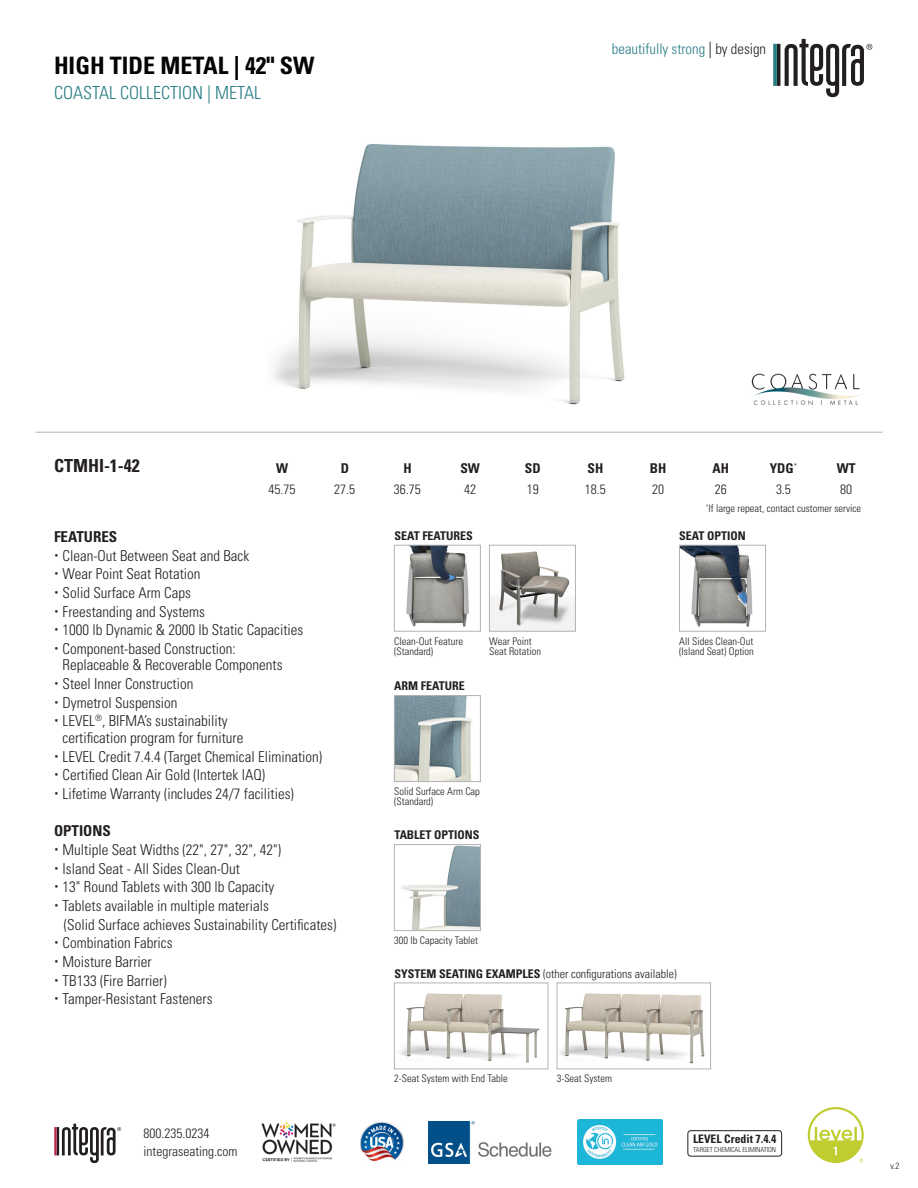
<style>
.page{position:relative;width:918px;height:1188px;background:#fff}
.page>*{position:absolute;margin:0;border:0;box-sizing:border-box;transform-origin:0 0}
.t1{font:700 condensed 24px "Univers LT Std";color:#040503}
.t2{font:300 condensed 18px "Univers LT Std";color:#257c83}
.t3{font:700 condensed 18px "Univers LT Std";color:#231f20}
.t4{font:300 condensed 15px/16.5px "Univers LT Std";color:#231f20}
.t5{font:700 condensed 15px "Univers LT Std";color:#231f20}
.t6{font:300 condensed 14.7px "Univers LT Std";color:#257c83}
.t7{font:300 condensed 13.5px/18px "Univers LT Std";color:#231f20}
.t8{font:700 condensed 13.5px "Univers LT Std";color:#231f20}
.t9{font:300 condensed 12px "Univers LT Std";color:#231f20}
.t10{font:700 condensed 12px "Univers LT Std";color:#231f20}
.t11{font:700 condensed 11.7px "Univers LT Std";color:#231f20}
.t12{font:300 condensed 10.5px/10.5px "Univers LT Std";color:#231f20}
.t13{font:300 condensed 9px "Univers LT Std";color:#231f20}
.t14{font:300 condensed 6.9px "Univers LT Std";letter-spacing:-.01em;color:#231f20}
.s1{font-size:16.35px;color:#231f20}
.s2{color:#231f20}
.s3{font-weight:700}
</style>
<div class="page">
<img style="left:751px;top:373px;width:112px;height:32px">
<svg style="left:54px;top:1124px;width:67px;height:39px"></svg>
<img style="left:360px;top:1121px;width:43px;height:41px">
<img style="left:261px;top:1122px;width:74px;height:40px">
<img style="left:577px;top:1120px;width:86px;height:44px">
<hr style="left:35px;top:432px;width:848px;height:1px;background:#b2b3b7">
<svg style="left:773px;top:39px;width:99px;height:58px"></svg>
<img style="left:428px;top:1121px;width:124px;height:42px">
<svg style="left:808px;top:1107px;width:56px;height:56px"></svg>
<div style="left:688px;top:1130px;width:94px;height:27px;border:1px solid #231f20;border-radius:3px"></div>
<img style="left:396px;top:697px;width:77px;height:83px">
<div style="left:394px;top:695px;width:87px;height:87px;border:1px solid #b2b3b7"></div>
<img style="left:401px;top:846px;width:78px;height:83px">
<div style="left:394px;top:844px;width:87px;height:87px;border:1px solid #b2b3b7"></div>
<img style="left:273px;top:144px;width:352px;height:261px">
<img style="left:491px;top:551px;width:83px;height:78px">
<div style="left:489px;top:545px;width:87px;height:86px;border:1px solid #b2b3b7"></div>
<img style="left:406px;top:547px;width:63px;height:80px">
<div style="left:394px;top:545px;width:87px;height:86px;border:1px solid #b2b3b7"></div>
<img style="left:681px;top:547px;width:72px;height:80px">
<div style="left:679px;top:545px;width:87px;height:86px;border:1px solid #b2b3b7"></div>
<img style="left:399px;top:993px;width:141px;height:70px">
<div style="left:394px;top:983px;width:154px;height:86px;border:1px solid #b2b3b7"></div>
<img style="left:559px;top:993px;width:146px;height:71px">
<div style="left:557px;top:983px;width:154px;height:86px;border:1px solid #b2b3b7"></div>
<p class="t1" style="left:54px;top:50px;width:262px">HIGH TIDE METAL | 42" SW</p>
<p class="t2" style="left:54px;top:82px;width:209px">COASTAL COLLECTION | METAL</p>
<p class="t6" style="left:612px;top:40px;width:156px">beautifully strong <span class="s1">|</span> <span class="s2">by design</span></p>
<p class="t3" style="left:54px;top:455px;width:87px">CTMHI-1-42</p>
<p class="t8" style="left:276px;top:460px;width:14px">W</p>
<p class="t8" style="left:341px;top:460px;width:10px">D</p>
<p class="t8" style="left:403px;top:460px;width:10px">H</p>
<p class="t8" style="left:460px;top:460px;width:21px">SW</p>
<p class="t8" style="left:525px;top:460px;width:17px">SD</p>
<p class="t8" style="left:588px;top:460px;width:17px">SH</p>
<p class="t8" style="left:650px;top:460px;width:18px">BH</p>
<p class="t8" style="left:713px;top:460px;width:18px">AH</p>
<p class="t8" style="left:770px;top:460px;width:29px">YDG<sup>*</sup></p>
<p class="t8" style="left:837px;top:460px;width:20px">WT</p>
<p class="t7" style="left:269px;top:480px;width:28px">45.75</p>
<p class="t7" style="left:334px;top:480px;width:22px">27.5</p>
<p class="t7" style="left:394px;top:480px;width:28px">36.75</p>
<p class="t7" style="left:464px;top:480px;width:13px">42</p>
<p class="t7" style="left:527px;top:480px;width:13px">19</p>
<p class="t7" style="left:585px;top:480px;width:22px">18.5</p>
<p class="t7" style="left:652px;top:480px;width:13px">20</p>
<p class="t7" style="left:715px;top:480px;width:13px">26</p>
<p class="t7" style="left:776px;top:480px;width:16px">3.5</p>
<p class="t7" style="left:840px;top:480px;width:13px">80</p>
<p class="t12" style="left:706px;top:503px;width:157px"><sup>*</sup>If large repeat, contact customer service</p>
<p class="t5" style="left:54px;top:527px;width:65px">FEATURES</p>
<p class="t4" style="left:63px;top:547px;width:188px">Clean-Out Between Seat and Back</p>
<p class="t4" style="left:63px;top:566px;width:139px">Wear Point Seat Rotation</p>
<p class="t4" style="left:63px;top:584px;width:130px">Solid Surface Arm Caps</p>
<p class="t4" style="left:63px;top:603px;width:144px">Freestanding and Systems</p>
<p class="t4" style="left:63px;top:622px;width:242px">1000 lb Dynamic &amp; 2000 lb Static Capacities</p>
<p class="t4" style="left:63px;top:640px;width:221px">Component-based Construction:<br>Replaceable &amp; Recoverable Components</p>
<p class="t4" style="left:63px;top:676px;width:132px">Steel Inner Construction</p>
<p class="t4" style="left:63px;top:694px;width:116px">Dymetrol Suspension</p>
<p class="t4" style="left:63px;top:713px;width:182px">LEVEL<sup>®</sup>, BIFMA’s sustainability certification program for furniture</p>
<p class="t4" style="left:63px;top:748px;width:261px">LEVEL Credit 7.4.4 (Target Chemical Elimination)</p>
<p class="t4" style="left:63px;top:767px;width:204px">Certified Clean Air Gold (Intertek IAQ)</p>
<p class="t4" style="left:63px;top:785px;width:233px">Lifetime Warranty (includes 24/7 facilities)</p>
<p class="t5" style="left:54px;top:822px;width:58px">OPTIONS</p>
<p class="t4" style="left:63px;top:841px;width:220px">Multiple Seat Widths (22", 27", 32", 42")</p>
<p class="t4" style="left:63px;top:860px;width:179px">Island Seat - All Sides Clean-Out</p>
<p class="t4" style="left:63px;top:879px;width:213px">13" Round Tablets with 300 lb Capacity</p>
<p class="t4" style="left:63px;top:897px;width:208px">Tablets available in multiple materials</p>
<p class="t4" style="left:64px;top:916px;width:274px">(Solid Surface achieves Sustainability Certificates)</p>
<p class="t4" style="left:63px;top:935px;width:111px">Combination Fabrics</p>
<p class="t4" style="left:63px;top:953px;width:91px">Moisture Barrier</p>
<p class="t4" style="left:63px;top:972px;width:106px">TB133 (Fire Barrier)</p>
<p class="t4" style="left:63px;top:991px;width:151px">Tamper-Resistant Fasteners</p>
<p class="t10" style="left:394px;top:528px;width:80px">SEAT FEATURES</p>
<p class="t10" style="left:679px;top:528px;width:68px">SEAT OPTION</p>
<p class="t12" style="left:394px;top:636px;width:70px">Clean-Out Feature</p>
<p class="t12" style="left:394px;top:646px;width:41px">(Standard)</p>
<p class="t12" style="left:679px;top:636px;width:76px">All Sides Clean-Out</p>
<p class="t12" style="left:679px;top:646px;width:76px">(Island Seat) Option</p>
<p class="t12" style="left:489px;top:636px;width:53px">Wear Point<br>Seat Rotation</p>
<p class="t10" style="left:394px;top:679px;width:72px">ARM FEATURE</p>
<p class="t12" style="left:394px;top:786px;width:87px">Solid Surface Arm Cap</p>
<p class="t12" style="left:394px;top:797px;width:41px">(Standard)</p>
<p class="t10" style="left:394px;top:827px;width:87px">TABLET OPTIONS</p>
<p class="t12" style="left:394px;top:935px;width:85px">300 lb Capacity Tablet</p>
<p class="t9" style="left:394px;top:966px;width:284px"><span class="s3">SYSTEM SEATING EXAMPLES</span> (other configurations available)</p>
<p class="t7" style="left:144px;top:1124px;width:95px">800.235.0234 integraseating.com</p>
<p class="t12" style="left:394px;top:1073px;width:115px">2-Seat System with End Table</p>
<p class="t12" style="left:557px;top:1073px;width:57px">3-Seat System</p>
<p class="t11" style="left:693px;top:1132px;width:85px">LEVEL Credit 7.4.4</p>
<p class="t14" style="left:693px;top:1145px;width:84px">TARGET CHEMICAL ELIMINATION</p>
<p class="t13" style="left:890px;top:1160px;width:11px">v.2</p>
</div>
